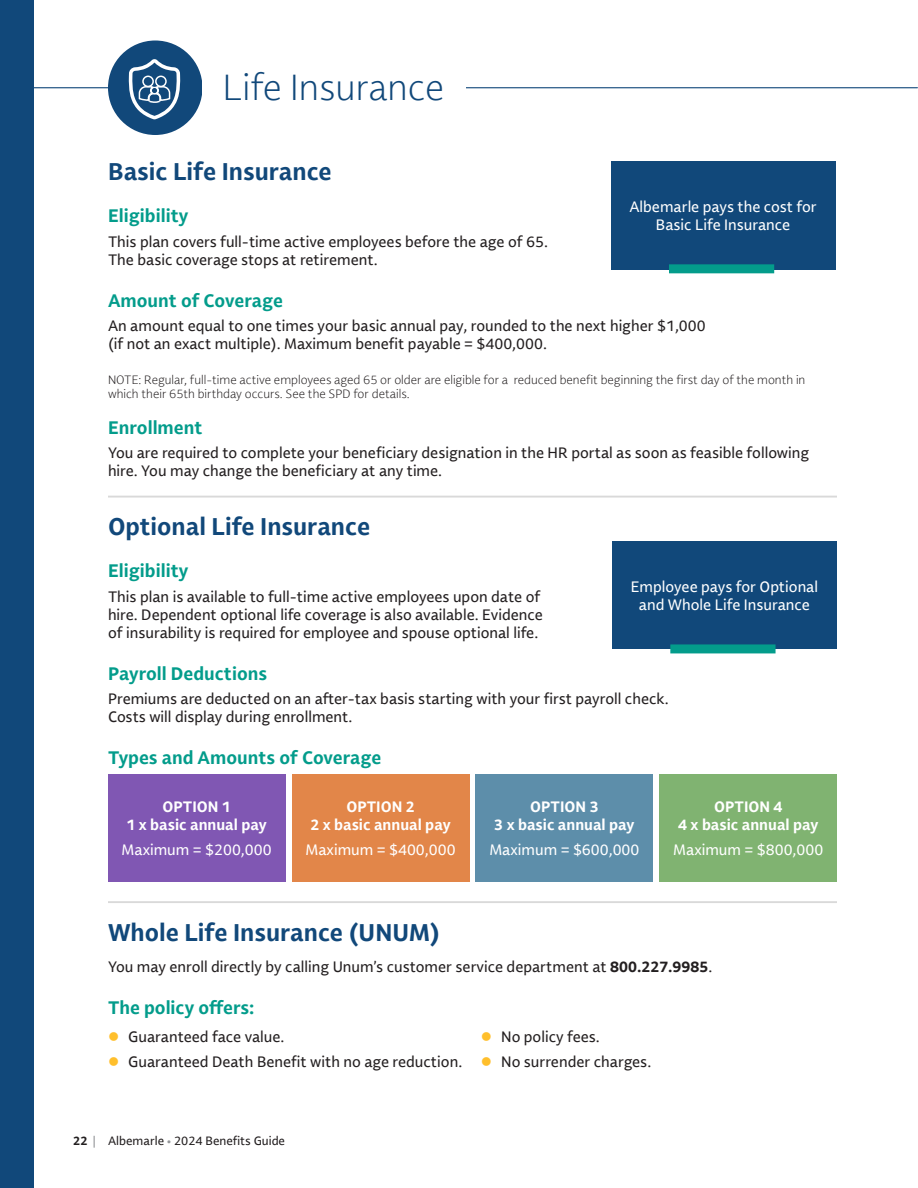
<style>
.page{position:relative;width:918px;height:1188px;background:#fff}
.page>*{position:absolute;margin:0;border:0;box-sizing:border-box;transform-origin:0 0}
.Section_Title{font:300 36px "Lemance";color:#11487a}
.Header_1{font:700 24px "Lemance";color:#11487a}
.Header_2{font:700 18px "Lemance";color:#039c8b}
.Body_Text_Print{font:15px/18px "Lemance";color:#231f20}
.Graphic_Body_Center{font:700 15px/18px "Lemance";color:#fff;text-align:center}
.Callout_Center{font:15px/18px "Lemance";color:#fff;text-align:center}
.Graphic_Body_Center-2{font:15px "Lemance";color:#fff}
.Footnote{font:300 12px/14.4px "Lemance";color:#231f20}
.t1{font:12px "Lemance";color:#231f20}
.s1{font-weight:700}
.s2{color:#939598}
</style>
<div class="page">
<hr style="left:108px;top:496px;width:729px;height:2px;background:#d9d9d9">
<hr style="left:108px;top:901px;width:729px;height:2px;background:#d9d9d9">
<div style="left:108px;top:774px;width:177px;height:108px;background:#8057b3"></div>
<div style="left:292px;top:774px;width:177px;height:108px;background:#e28649"></div>
<div style="left:476px;top:774px;width:177px;height:108px;background:#5d8eaa"></div>
<div style="left:660px;top:774px;width:177px;height:108px;background:#80b371"></div>
<div style="left:0;top:0;width:34px;height:1188px;background:#11487a"></div>
<hr style="left:1px;top:87px;width:916px;height:1px;background:#11487a">
<div style="left:108px;top:40px;width:94px;height:95px;background:#11487a;border-radius:50%"></div>
<div style="left:202px;top:66px;width:264px;height:40px;background:#fff"></div>
<svg style="left:129px;top:59px;width:51px;height:60px"></svg>
<div style="left:611px;top:161px;width:225px;height:108px;background:#11487a"></div>
<div style="left:669px;top:264px;width:105px;height:9px;background:#039c8b"></div>
<div style="left:612px;top:542px;width:225px;height:108px;background:#11487a"></div>
<div style="left:670px;top:644px;width:106px;height:9px;background:#039c8b"></div>
<p class="Section_Title" style="left:223px;top:64px;width:223px">Life Insurance</p>
<p class="Header_1" style="left:108px;top:155px;width:225px">Basic Life Insurance</p>
<p class="Header_2" style="left:108px;top:203px;width:82px">Eligibility</p>
<p class="Body_Text_Print" style="left:108px;top:232px;width:441px">This plan covers full-time active employees before the age of 65.<br>The basic coverage stops at retirement.</p>
<p class="Header_2" style="left:108px;top:288px;width:176px">Amount of Coverage</p>
<p class="Body_Text_Print" style="left:108px;top:317px;width:599px">An amount equal to one times your basic annual pay, rounded to the next higher $1,000 (if not an exact multiple). Maximum benefit payable = $400,000.</p>
<p class="Footnote" style="left:108px;top:373px;width:699px">NOTE: Regular, full-time active employees aged 65 or older are eligible for a reduced benefit beginning the first day of the month in which their 65th birthday occurs. See the SPD for details.</p>
<p class="Header_2" style="left:108px;top:415px;width:96px">Enrollment</p>
<p class="Body_Text_Print" style="left:108px;top:444px;width:703px">You are required to complete your beneficiary designation in the HR portal as soon as feasible following hire. You may change the beneficiary at any time.</p>
<p class="Header_1" style="left:108px;top:510px;width:264px">Optional Life Insurance</p>
<p class="Header_2" style="left:108px;top:558px;width:82px">Eligibility</p>
<p class="Body_Text_Print" style="left:108px;top:587px;width:436px">This plan is available to full-time active employees upon date of hire. Dependent optional life coverage is also available. Evidence of insurability is required for employee and spouse optional life.</p>
<p class="Header_2" style="left:108px;top:661px;width:161px">Payroll Deductions</p>
<p class="Body_Text_Print" style="left:108px;top:690px;width:562px">Premiums are deducted on an after-tax basis starting with your first payroll check.<br>Costs will display during enrollment.</p>
<p class="Header_2" style="left:108px;top:745px;width:275px">Types and Amounts of Coverage</p>
<p class="Graphic_Body_Center" style="left:127px;top:798px;width:142px">OPTION 1<br>1 x basic annual pay</p>
<p class="Graphic_Body_Center-2" style="left:122px;top:840px;width:152px">Maximum = $200,000</p>
<p class="Callout_Center" style="left:629px;top:198px;width:189px">Albemarle pays the cost for<br>Basic Life Insurance</p>
<p class="Callout_Center" style="left:631px;top:578px;width:189px">Employee pays for Optional and Whole Life Insurance</p>
<p class="Graphic_Body_Center" style="left:310px;top:798px;width:142px">OPTION 2<br>2 x basic annual pay</p>
<p class="Graphic_Body_Center-2" style="left:306px;top:840px;width:152px">Maximum = $400,000</p>
<p class="Graphic_Body_Center" style="left:494px;top:798px;width:142px">OPTION 3<br>3 x basic annual pay</p>
<p class="Graphic_Body_Center-2" style="left:489px;top:840px;width:152px">Maximum = $600,000</p>
<p class="Graphic_Body_Center" style="left:678px;top:798px;width:142px">OPTION 4<br>4 x basic annual pay</p>
<p class="Graphic_Body_Center-2" style="left:673px;top:840px;width:152px">Maximum = $800,000</p>
<p class="Header_1" style="left:108px;top:916px;width:334px">Whole Life Insurance (UNUM)</p>
<p class="Body_Text_Print" style="left:108px;top:958px;width:606px">You may enroll directly by calling Unum’s customer service department at <span class="s1">800.227.9985</span>.</p>
<p class="Header_2" style="left:108px;top:995px;width:148px">The policy offers:</p>
<p class="Body_Text_Print" style="left:128px;top:1028px;width:158px">Guaranteed face value.</p>
<p class="Body_Text_Print" style="left:128px;top:1053px;width:336px">Guaranteed Death Benefit with no age reduction.</p>
<p class="Body_Text_Print" style="left:501px;top:1028px;width:100px">No policy fees.</p>
<p class="Body_Text_Print" style="left:501px;top:1053px;width:152px">No surrender charges.</p>
<p class="t1" style="left:73px;top:1133px;width:213px"><span class="s1">22</span> <span class="s2">|</span> Albemarle <span class="s2">•</span> 2024 Benefits Guide</p>
</div>
